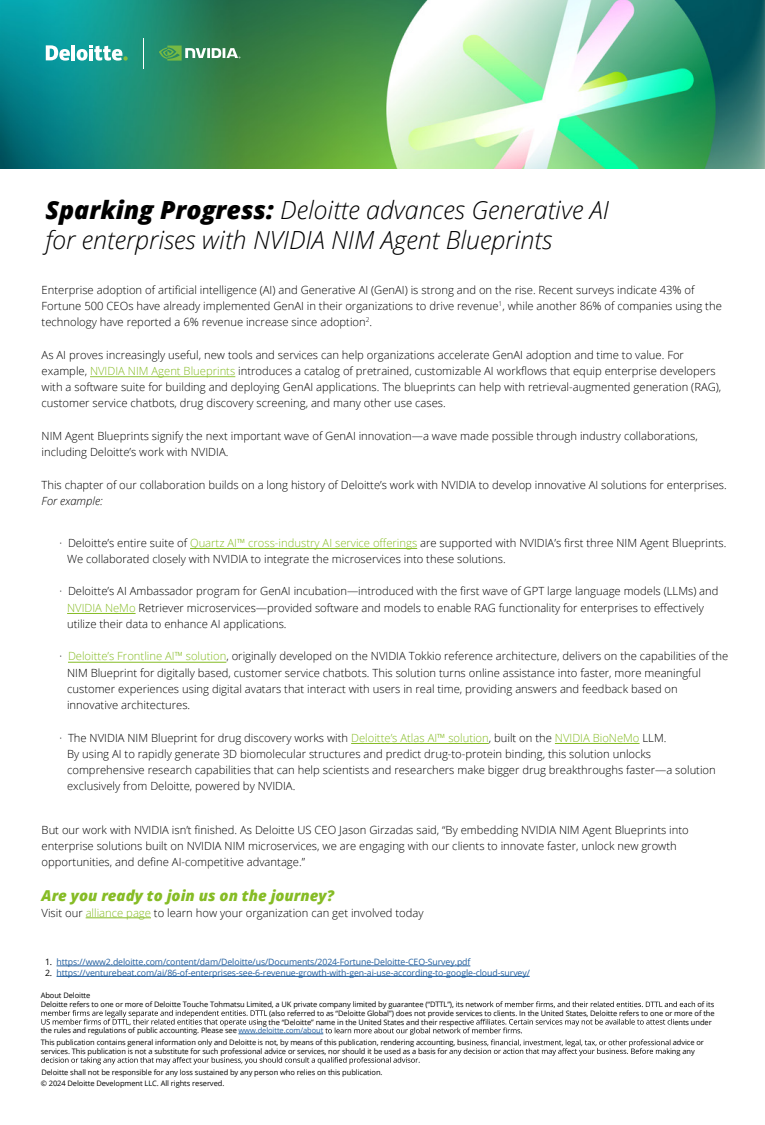
<style>
.page{position:relative;width:765px;height:1125px;background:#fff}
.page>*{position:absolute;margin:0;border:0;box-sizing:border-box;transform-origin:0 0}
.t1{font:italic 300 25px/30px "Open Sans";color:#000}
.t2{font:italic 800 15px "Open Sans";color:#86bc25}
.t3{font:300 11.25px/16.2px "Open Sans";color:#000}
.t4{font:italic 300 11.25px "Open Sans";color:#000}
.t5{font:8.75px "Open Sans";letter-spacing:-.01em;color:#215e9e}
.t6{font:7.5px/11.9px "Open Sans";letter-spacing:-.01em;color:#000}
.s1{font-weight:800}
.s2{font-style:inherit}
.s3{color:#86bc25}
.s4{color:#000}
.s5{color:#215e9e}
</style>
<div class="page">
<hr style="left:57px;top:966px;width:413px;height:1px;background:#215e9e">
<hr style="left:57px;top:976px;width:473px;height:1px;background:#215e9e">
<img style="left:0;top:0;width:765px;height:169px">
<hr style="left:143px;top:38px;width:1px;height:30px;background:#fff">
<hr style="left:71px;top:45px;width:4px;height:15px;background:#fff">
<svg style="left:77px;top:45px;width:51px;height:16px"></svg>
<svg style="left:46px;top:45px;width:24px;height:16px"></svg>
<svg style="left:159px;top:46px;width:81px;height:15px"></svg>
<hr style="left:86px;top:917px;width:65px;height:1px;background:#86bc25">
<svg style="left:41px;top:1001px;width:654px;height:63px"></svg>
<hr style="left:90px;top:376px;width:145px;height:1px;background:#86bc25">
<hr style="left:190px;top:548px;width:227px;height:1px;background:#86bc25">
<hr style="left:67px;top:613px;width:69px;height:1px;background:#86bc25">
<hr style="left:68px;top:662px;width:158px;height:1px;background:#86bc25">
<hr style="left:351px;top:743px;width:138px;height:1px;background:#86bc25">
<hr style="left:555px;top:743px;width:85px;height:1px;background:#86bc25">
<h1 class="t1" style="left:45px;top:194px;width:565px"><span class="s1">Sparking Progress:</span> Deloitte advances Generative AI for enterprises with NVIDIA NIM <span class="s2">Agent</span> Blueprints</h1>
<p class="t3" style="left:42px;top:281px;width:682px">Enterprise adoption of artificial intelligence (AI) and Generative AI (GenAI) is strong and on the rise. Recent surveys indicate 43% of<br>Fortune 500 CEOs have already implemented GenAI in their organizations to drive revenue<sup>1</sup>, while another 86% of companies using the technology have reported a 6% revenue increase since adoption<sup>2</sup>.</p>
<p class="t3" style="left:42px;top:346px;width:681px">As AI proves increasingly useful, new tools and services can help organizations accelerate GenAI adoption and time to value. For example, <span class="s3">NVIDIA NIM Agent Blueprints</span> introduces a catalog of pretrained, customizable AI workflows that equip enterprise developers with a software suite for building and deploying GenAI applications. The blueprints can help with retrieval-augmented generation (RAG), customer service chatbots, drug discovery screening, and many other use cases.</p>
<p class="t3" style="left:42px;top:427px;width:658px">NIM Agent Blueprints signify the next important wave of GenAI innovation—a wave made possible through industry collaborations, including Deloitte’s work with NVIDIA.</p>
<p class="t3" style="left:42px;top:476px;width:687px">This chapter of our collaboration builds on a long history of Deloitte’s work with NVIDIA to develop innovative AI solutions for enterprises.</p>
<p class="t4" style="left:42px;top:493px;width:63px">For example:</p>
<p class="t3" style="left:67px;top:534px;width:661px;text-indent:-8px">· Deloitte’s entire suite of <span class="s3">Quartz AI™ cross-industry AI service offerings</span> are supported with NVIDIA’s first three NIM Agent Blueprints.<br>We collaborated closely with NVIDIA to integrate the microservices into these solutions.</p>
<p class="t3" style="left:67px;top:583px;width:653px;text-indent:-8px">· Deloitte’s AI Ambassador program for GenAI incubation—introduced with the first wave of GPT large language models (LLMs) and<br><span class="s3">NVIDIA NeMo</span> Retriever microservices—provided software and models to enable RAG functionality for enterprises to effectively utilize their data to enhance AI applications.</p>
<p class="t3" style="left:67px;top:648px;width:663px;text-indent:-8px">· <span class="s3">Deloitte’s Frontline AI™ solution</span>, originally developed on the NVIDIA Tokkio reference architecture, delivers on the capabilities of the NIM Blueprint for digitally based, customer service chatbots. This solution turns online assistance into faster, more meaningful customer experiences using digital avatars that interact with users in real time, providing answers and feedback based on innovative architectures.</p>
<p class="t3" style="left:67px;top:729px;width:650px;text-indent:-8px">· The NVIDIA NIM Blueprint for drug discovery works with <span class="s3">Deloitte’s Atlas AI™ solution</span>, built on the <span class="s3">NVIDIA BioNeMo</span> LLM.<br>By using AI to rapidly generate 3D biomolecular structures and predict drug-to-protein binding, this solution unlocks comprehensive research capabilities that can help scientists and researchers make bigger drug breakthroughs faster—a solution exclusively from Deloitte, powered by NVIDIA.</p>
<p class="t3" style="left:42px;top:821px;width:649px">But our work with NVIDIA isn’t finished. As Deloitte US CEO Jason Girzadas said, “By embedding NVIDIA NIM Agent Blueprints into enterprise solutions built on NVIDIA NIM microservices, we are engaging with our clients to innovate faster, unlock new growth opportunities, and define AI-competitive advantage.”</p>
<h2 class="t2" style="left:42px;top:884px;width:294px">Are you ready to join us on the journey?</h2>
<p class="t3" style="left:42px;top:904px;width:384px">Visit our <span class="s3">alliance page</span> to learn how your organization can get involved today</p>
<p class="t5" style="left:45px;top:956px;width:427px"><span class="s4">1.</span> https://www2.deloitte.com/content/dam/Deloitte/us/Documents/2024-Fortune-Deloitte-CEO-Survey.pdf</p>
<p class="t5" style="left:45px;top:966px;width:486px"><span class="s4">2.</span> https://venturebeat.com/ai/86-of-enterprises-see-6-revenue-growth-with-gen-ai-use-according-to-google-cloud-survey/</p>
<p class="t6" style="left:41px;top:991px;width:435px;line-height:8.8px">About Deloitte<br>Deloitte refers to one or more of Deloitte Touche Tohmatsu Limited, a UK private company limited by guarantee (“DTTL”), its ne</p>
<p class="t6" style="left:697px;top:998px;width:18px">of its</p>
<p class="t6" style="left:269px;top:1007px;width:447px">(also referred to as “Deloitte Global”) does not provide services to clients. In the United States, Deloitte refers to one or more of the</p>
<p class="t6" style="left:258px;top:1016px;width:214px">ng the “Deloitte” name in the United States and their respectiv</p>
<p class="t6" style="left:674px;top:1016px;width:39px">ents under</p>
<p class="t6" style="left:41px;top:1024px;width:427px">the rules and regulations of public accounting. Please see <span class="s5">www.deloitte.com/about<br></span>This publication contains general information only and Deloitte is not, by means of this publication, rendering accounting, bu</p>
<p class="t6" style="left:673px;top:1036px;width:33px">advice or</p>
<p class="t6" style="left:41px;top:1045px;width:408px">services. This publication is not a substitute for such professional advice or services, nor should it be used as a basis for</p>
<p class="t6" style="left:670px;top:1045px;width:26px">ing any</p>
<p class="t6" style="left:41px;top:1066px;width:343px">Deloitte shall not be responsible for any loss sustained by any person who relies on this publication. © 2024 Deloitte Development LLC. All rights reserved.</p>
</div>
